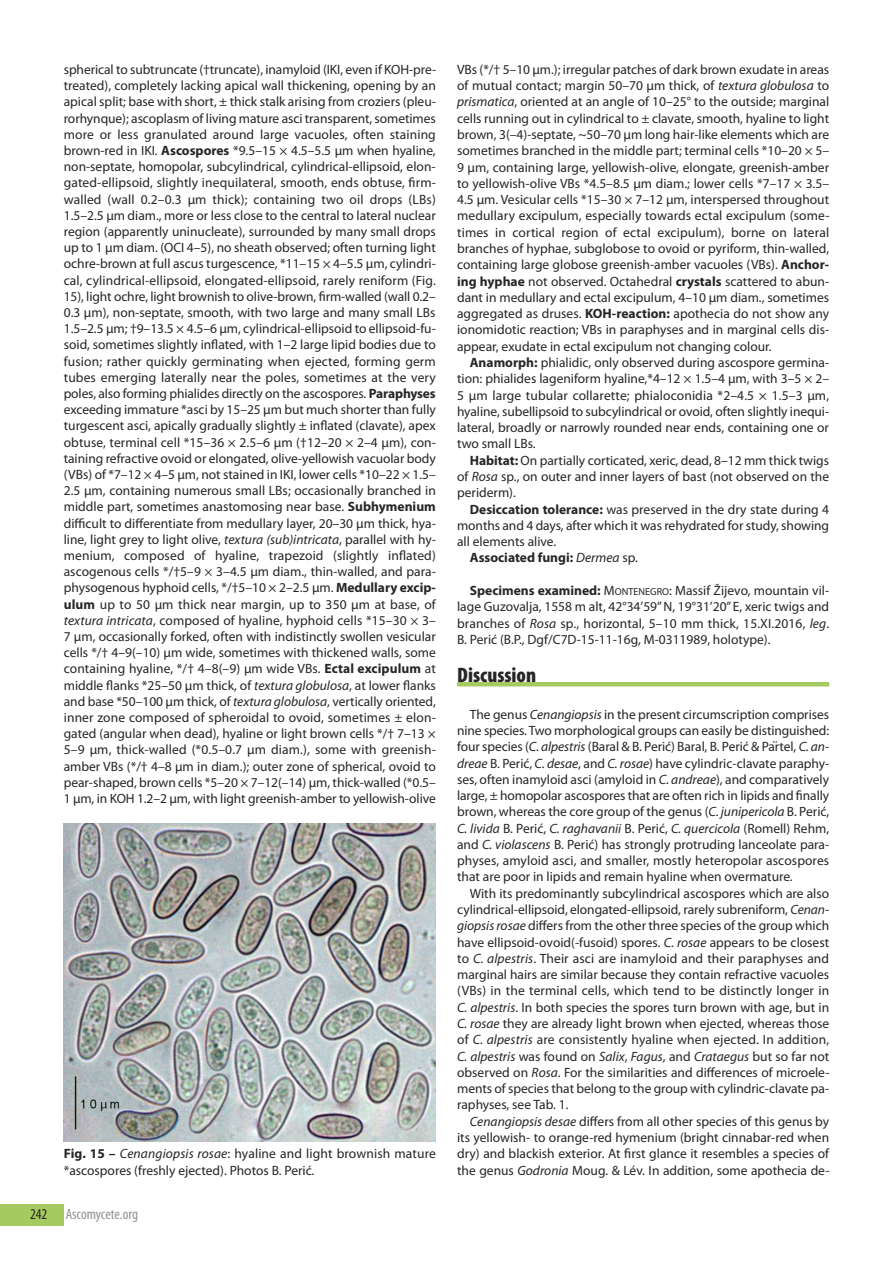
<style>
.page{position:relative;width:893px;height:1263px;background:#fff}
.page>*{position:absolute;margin:0;border:0;box-sizing:border-box;transform-origin:0 0}
.t1{font:900 condensed 21px "Myriad Pro";color:#272526}
.t2{font:condensed 15px "Myriad Pro";color:#939293}
.t3{font:13.5px/16.4px "Myriad Pro";color:#272526;text-align:justify}
.t4{font:700 13.5px "Myriad Pro";color:#272526}
.t5{font:13.5px "Arial";color:#272526}
.s1{font-weight:700}
.s2{font-style:italic}
.s3{font-weight:400;font-style:italic}
.s4{font-weight:400}
.s5{font-size:10.2px}
.s6{color:#272526}
</style>
<div class="page">
<div style="left:0;top:1204px;width:64px;height:22px;background:#a5ca5f"></div>
<hr style="left:457px;top:682px;width:372px;height:4px;background:#a5ca5f">
<img style="left:64px;top:824px;width:372px;height:318px">
<p class="t3" style="left:64px;top:62px;width:374px">spherical to subtruncate (†truncate), inamyloid (IKI, even if KOH-pre&shy;treated), completely lacking apical wall thickening, opening by an apical split; base with short, ± thick stalk arising from croziers (pleu&shy;rorhynque); ascoplasm of living mature asci transparent, sometimes more or less granulated around large vacuoles, often staining brown-red in IKI. <span class="s1">Ascospores</span> *9.5–15 × 4.5–5.5 μm when hyaline, non-septate, homopolar, subcylindrical, cylindrical-ellipsoid, elon&shy;gated-ellipsoid, slightly inequilateral, smooth, ends obtuse, firm&shy;walled (wall 0.2–0.3 μm thick); containing two oil drops (lBs)<br>1.5–2.5 μm diam., more or less close to the central to lateral nuclear region (apparently uninucleate), surrounded by many small drops up to 1 µm diam. (OCI 4–5), no sheath observed; often turning light ochre-brown at full ascus turgescence, *11–15 × 4–5.5 μm, cylindri&shy;cal, cylindrical-ellipsoid, elongated-ellipsoid, rarely reniform (fig.<br>15), light ochre, light brownish to olive-brown, firm-walled (wall 0.2– 0.3 μm), non-septate, smooth, with two large and many small lBs 1.5–2.5 μm; †9–13.5 × 4.5–6 μm, cylindrical-ellipsoid to ellipsoid-fu&shy;soid, sometimes slightly inflated, with 1–2 large lipid bodies due to fusion; rather quickly germinating when ejected, forming germ tubes emerging laterally near the poles, sometimes at the very poles, also forming phialides directly on the ascospores. <span class="s1">Paraphyses </span>exceeding immature *asci by 15–25 μm but much shorter than fully turgescent asci, apically gradually slightly ± inflated (clavate), apex obtuse, terminal cell *15–36 × 2.5–6 μm (†12–20 × 2–4 μm), con&shy;taining refractive ovoid or elongated, olive-yellowish vacuolar body (VBs) of *7–12 × 4–5 μm, not stained in IKI, lower cells *10–22 × 1.5– 2.5 μm, containing numerous small lBs; occasionally branched in middle part, sometimes anastomosing near base. <span class="s1">Subhymenium </span>difficult to differentiate from medullary layer, 20–30 μm thick, hya&shy;line, light grey to light olive, <span class="s2">textura (sub)intricata</span>, parallel with hy&shy;menium, composed of hyaline, trapezoid (slightly inflated) ascogenous cells */†5–9 × 3–4.5 μm diam., thin-walled, and para&shy;physogenous hyphoid cells, */†5–10 × 2–2.5 μm. <span class="s1">Medullary excip&shy;ulum</span> up to 50 μm thick near margin, up to 350 μm at base, of <span class="s2">textura intricata</span>, composed of hyaline, hyphoid cells *15–30 × 3– 7 μm, occasionally forked, often with indistinctly swollen vesicular cells */† 4–9(–10) μm wide, sometimes with thickened walls, some containing hyaline, */† 4–8(–9) μm wide VBs. <span class="s1">Ectal excipulum</span> at middle flanks *25–50 μm thick, of <span class="s2">textura globulosa</span>, at lower flanks and base *50–100 μm thick, of <span class="s2">textura globulosa</span>, vertically oriented, inner zone composed of spheroidal to ovoid, sometimes ± elon&shy;gated (angular when dead), hyaline or light brown cells */† 7–13 × 5–9 μm, thick-walled (*0.5–0.7 μm diam.), some with greenish&shy;amber VBs (*/† 4–8 μm in diam.); outer zone of spherical, ovoid to pear-shaped, brown cells *5–20 × 7–12(–14) μm, thick-walled (*0.5– 1 μm, in KOH 1.2–2 µm, with light greenish-amber to yellowish-olive</p>
<p class="t3" style="left:457px;top:62px;width:374px">VBs (*/† 5–10 μm.); irregular patches of dark brown exudate in areas of mutual contact; margin 50–70 μm thick, of <span class="s2">textura globulosa</span> to <span class="s2">prismatica</span>, oriented at an angle of 10–25° to the outside; marginal cells running out in cylindrical to ± clavate, smooth, hyaline to light brown, 3(–4)-septate, ~50–70 μm long hair-like elements which are sometimes branched in the middle part; terminal cells *10–20 × 5– 9 μm, containing large, yellowish-olive, elongate, greenish-amber to yellowish-olive VBs *4.5–8.5 μm diam.; lower cells *7–17 × 3.5– 4.5 μm. Vesicular cells *15–30 × 7–12 μm, interspersed throughout medullary excipulum, especially towards ectal excipulum (some&shy;times in cortical region of ectal excipulum), borne on lateral branches of hyphae, subglobose to ovoid or pyriform, thin-walled, containing large globose greenish-amber vacuoles (VBs). <span class="s1">Anchor&shy;ing hyphae</span> not observed. Octahedral <span class="s1">crystals</span> scattered to abun&shy;dant in medullary and ectal excipulum, 4–10 μm diam., sometimes aggregated as druses. <span class="s1">KOH-reaction:</span> apothecia do not show any ionomidotic reaction; VBs in paraphyses and in marginal cells dis&shy;appear, exudate in ectal excipulum not changing colour.</p>
<p class="t3" style="left:457px;top:355px;width:374px;text-indent:13px"><span class="s1">Anamorph:</span> phialidic, only observed during ascospore germina&shy;tion: phialides lageniform hyaline,*4–12 × 1.5–4 μm, with 3–5 × 2– 5 μm large tubular collarette; phialoconidia *2–4.5 × 1.5–3 μm, hyaline, subellipsoid to subcylindrical or ovoid, often slightly inequi&shy;lateral, broadly or narrowly rounded near ends, containing one or two small lBs.</p>
<p class="t3" style="left:457px;top:453px;width:374px;text-indent:13px"><span class="s1">Habitat:</span> On partially corticated, xeric, dead, 8–12 mm thick twigs of <span class="s2">Rosa</span> sp., on outer and inner layers of bast (not observed on the periderm).</p>
<p class="t3" style="left:470px;top:502px;width:361px"><span class="s1">Desiccation tolerance:</span> was preserved in the dry state during 4</p>
<p class="t3" style="left:457px;top:518px;width:374px">months and 4 days, after which it was rehydrated for study, showing</p>
<p class="t3" style="left:457px;top:534px;width:101px">all elements alive.</p>
<p class="t4" style="left:470px;top:553px;width:170px">Associated fungi: <span class="s3">Dermea</span> <span class="s4">sp.</span></p>
<p class="t3" style="left:457px;top:583px;width:374px;text-indent:13px"><span class="s1">Specimens examined:</span> M<span class="s5">ONteNegRO</span>: Massif Žijevo, mountain vil&shy;lage guzovalja, 1558 m alt, 42°34’59’’ N, 19°31’20’’ e, xeric twigs and branches of <span class="s2">Rosa</span> sp., horizontal, 5–10 mm thick, 15.XI.2016, <span class="s2">leg</span>.<br>B. Perić (B.P., Dgf/C7D-15-11-16g, M-0311989, holotype).</p>
<h1 class="t1" style="left:457px;top:667px;width:81px">Discussion</h1>
<p class="t3" style="left:457px;top:707px;width:374px;text-indent:13px">the genus <span class="s2">Cenangiopsis</span> in the present circumscription comprises nine species. two morphological groups can easily be distinguished: four species (<span class="s2">C. alpestris</span> (Baral &amp; B. Perić) Baral, B. Perić &amp; Partel, <span class="s2">C. an-</span></p>
<p class="t5" style="left:775px;top:739px;width:5px">̈</p>
<p class="t3" style="left:457px;top:756px;width:374px"><span class="s2">dreae</span> B. Perić, <span class="s2">C. desae</span>, and <span class="s2">C. rosae</span>) have cylindric-clavate paraphy&shy;ses, often inamyloid asci (amyloid in <span class="s2">C. andreae</span>), and comparatively large, ± homopolar ascospores that are often rich in lipids and finally brown, whereas the core group of the genus (<span class="s2">C. junipericola</span> B. Perić, <span class="s2">C. livida</span> B. Perić, <span class="s2">C. raghavanii</span> B. Perić, <span class="s2">C. quercicola</span> (Romell) Rehm, and <span class="s2">C. violascens</span> B. Perić) has strongly protruding lanceolate para&shy;physes, amyloid asci, and smaller, mostly heteropolar ascospores that are poor in lipids and remain hyaline when overmature.</p>
<p class="t3" style="left:457px;top:886px;width:374px;text-indent:13px">With its predominantly subcylindrical ascospores which are also cylindrical-ellipsoid, elongated-ellipsoid, rarely subreniform, <span class="s2">Cenan&shy;giopsis rosae</span> differs from the other three species of the group which have ellipsoid-ovoid(-fusoid) spores. <span class="s2">C. rosae</span> appears to be closest to <span class="s2">C. alpestris</span>. their asci are inamyloid and their paraphyses and marginal hairs are similar because they contain refractive vacuoles (VBs) in the terminal cells, which tend to be distinctly longer in <span class="s2">C. alpestris</span>. In both species the spores turn brown with age, but in <span class="s2">C. rosae</span> they are already light brown when ejected, whereas those of <span class="s2">C. alpestris</span> are consistently hyaline when ejected. In addition, <span class="s2">C. alpestris</span> was found on <span class="s2">Salix</span>, <span class="s2">Fagus</span>, and <span class="s2">Crataegus</span> but so far not observed on <span class="s2">Rosa</span>. for the similarities and differences of microele&shy;ments of species that belong to the group with cylindric-clavate pa&shy;raphyses, see tab. 1.</p>
<p class="t3" style="left:457px;top:1114px;width:374px;text-indent:13px"><span class="s2">Cenangiopsis desae</span> differs from all other species of this genus by its yellowish- to orange-red hymenium (bright cinnabar-red when dry) and blackish exterior. at first glance it resembles a species of the genus <span class="s2">Godronia</span> Moug. &amp; lév. In addition, some apothecia de-</p>
<p class="t3" style="left:64px;top:1147px;width:374px"><span class="s1">Fig. 15 –</span> <span class="s2">Cenangiopsis rosae</span>: hyaline and light brownish mature *ascospores (freshly ejected). Photos B. Perić.</p>
<p class="t2" style="left:30px;top:1208px;width:109px"><span class="s6">242</span> Ascomycete.org</p>
</div>
